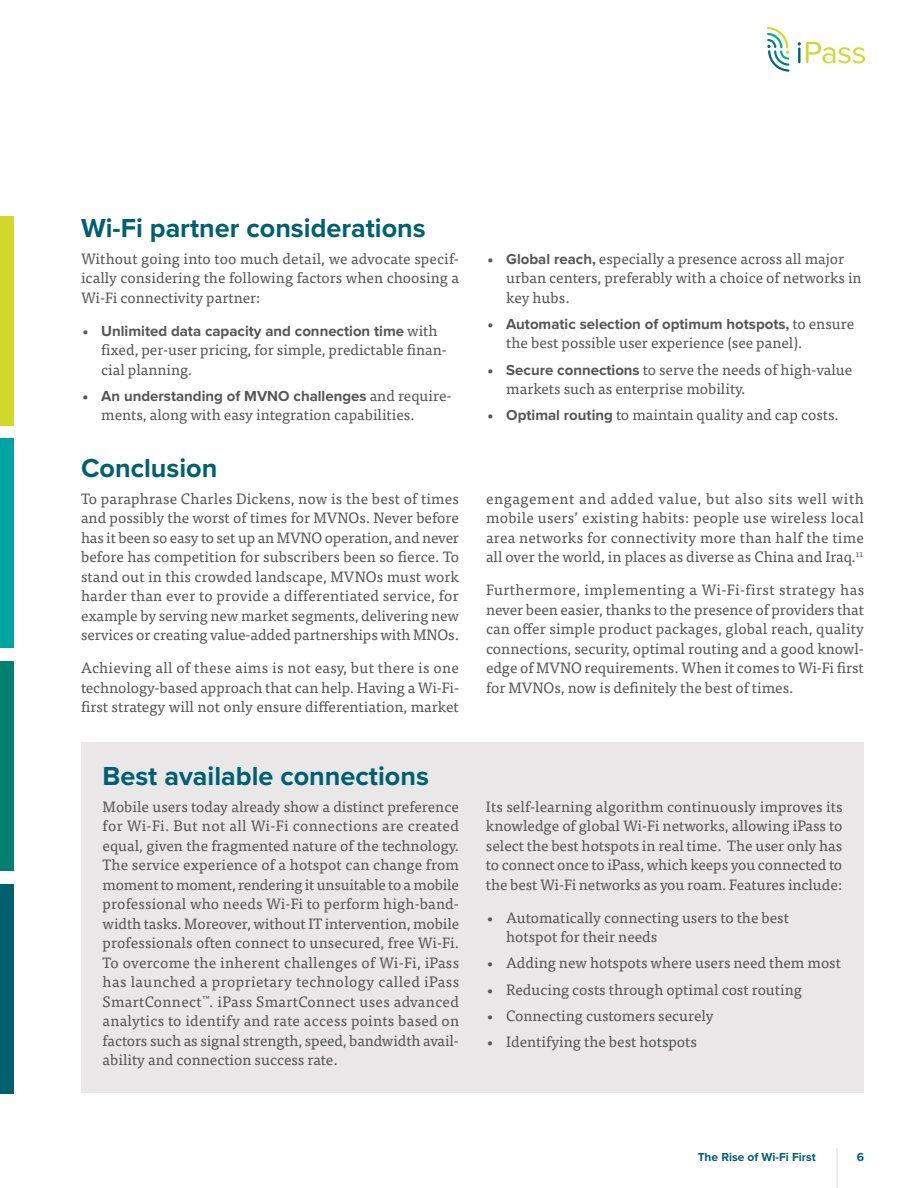
<style>
.page{position:relative;width:918px;height:1188px;background:#fff}
.page>*{position:absolute;margin:0;border:0;box-sizing:border-box;transform-origin:0 0}
.t1{font:700 27px "Proxima Nova";color:#00606f}
.t2{font:15px/19.5px "Tisa Pro";color:#555656;text-align:justify}
.t3{font:700 15px "Proxima Nova";color:#555656}
.t4{font:700 12px "Proxima Nova";color:#00606f}
.s1{font-family:"Tisa Pro";font-weight:400}
.s2{font-family:"Proxima Nova";font-weight:700}
</style>
<div class="page">
<svg style="left:798px;top:42px;width:67px;height:21px"></svg>
<svg style="left:767px;top:27px;width:23px;height:45px"></svg>
<hr style="left:836px;top:1148px;width:2px;height:40px;background:#e9e7e7">
<div style="left:0;top:216px;width:14px;height:209px;background:#d1d829"></div>
<div style="left:0;top:439px;width:14px;height:209px;background:#00a5a1"></div>
<div style="left:0;top:662px;width:14px;height:209px;background:#008071"></div>
<div style="left:0;top:884px;width:14px;height:210px;background:#00606f"></div>
<div style="left:81px;top:742px;width:783px;height:352px;background:#e9e7e7"></div>
<h1 class="t1" style="left:81px;top:212px;width:346px">Wi-Fi partner considerations</h1>
<p class="t2" style="left:81px;top:248px;width:380px">Without going into too much detail, we advocate specif&shy;ically considering the following factors when choosing a Wi-Fi connectivity partner:</p>
<p class="t3" style="left:81px;top:322px;width:358px"><span class="s1">•</span> Unlimited data capacity and connection time <span class="s1">with</span></p>
<p class="t2" style="left:101px;top:339px;width:347px">fixed, per-user pricing, for simple, predictable finan&shy;cial planning.</p>
<p class="t3" style="left:81px;top:387px;width:372px"><span class="s1">•</span> An understanding of MVNO challenges <span class="s1">and require-</span></p>
<p class="t2" style="left:101px;top:404px;width:315px">ments, along with easy integration capabilities.</p>
<h1 class="t1" style="left:81px;top:452px;width:138px">Conclusion</h1>
<p class="t2" style="left:81px;top:488px;width:380px">To paraphrase Charles Dickens, now is the best of times and possibly the worst of times for MVNOs. Never before has it been so easy to set up an MVNO operation, and never before has competition for subscribers been so fierce. To stand out in this crowded landscape, MVNOs must work harder than ever to provide a differentiated service, for example by serving new market segments, delivering new services or creating value-added partnerships with MNOs.</p>
<p class="t2" style="left:81px;top:657px;width:380px">Achieving all of these aims is not easy, but there is one technology-based approach that can help. Having a Wi-Fi&shy;first strategy will not only ensure differentiation, market</p>
<p class="t2" style="left:506px;top:248px;width:357px;text-align:left;text-indent:-20px">• <span class="s2">Global reach,</span> especially a presence across all major urban centers, preferably with a choice of networks in key hubs.</p>
<p class="t3" style="left:486px;top:315px;width:370px"><span class="s1">•</span> Automatic selection of optimum hotspots, <span class="s1">to ensure</span></p>
<p class="t2" style="left:506px;top:332px;width:298px">the best possible user experience (see panel).</p>
<p class="t2" style="left:506px;top:359px;width:348px;text-indent:-20px">• <span class="s2">Secure connections</span> to serve the needs of high-value markets such as enterprise mobility.</p>
<p class="t2" style="left:486px;top:404px;width:354px">• <span class="s2">Optimal routing</span> to maintain quality and cap costs.</p>
<p class="t2" style="left:486px;top:488px;width:380px">engagement and added value, but also sits well with mobile users’ existing habits: people use wireless local area networks for connectivity more than half the time all over the world, in places as diverse as China and Iraq.<sup>11</sup></p>
<p class="t2" style="left:486px;top:579px;width:380px">Furthermore, implementing a Wi-Fi-first strategy has never been easier, thanks to the presence of providers that can offer simple product packages, global reach, quality connections, security, optimal routing and a good knowl&shy;edge of MVNO requirements. When it comes to Wi-Fi first for MVNOs, now is definitely the best of times.</p>
<h1 class="t1" style="left:103px;top:760px;width:328px">Best available connections</h1>
<p class="t2" style="left:103px;top:796px;width:358px">Mobile users today already show a distinct preference for Wi-Fi. But not all Wi-Fi connections are created equal, given the fragmented nature of the technology.<br>The service experience of a hotspot can change from moment to moment, rendering it unsuitable to a mobile professional who needs Wi-Fi to perform high-band&shy;width tasks. Moreover, without IT intervention, mobile professionals often connect to unsecured, free Wi-Fi.<br>To overcome the inherent challenges of Wi-Fi, iPass has launched a proprietary technology called iPass SmartConnect<sup>™</sup>. iPass SmartConnect uses advanced analytics to identify and rate access points based on factors such as signal strength, speed, bandwidth avail&shy;ability and connection success rate.</p>
<p class="t2" style="left:486px;top:796px;width:358px">Its self-learning algorithm continuously improves its knowledge of global Wi-Fi networks, allowing iPass to select the best hotspots in real time. The user only has to connect once to iPass, which keeps you connected to the best Wi-Fi networks as you roam. Features include:</p>
<p class="t2" style="left:506px;top:907px;width:284px;text-indent:-20px">• Automatically connecting users to the best hotspot for their needs</p>
<p class="t2" style="left:486px;top:953px;width:357px">• Adding new hotspots where users need them most</p>
<p class="t2" style="left:486px;top:979px;width:317px">• Reducing costs through optimal cost routing</p>
<p class="t2" style="left:486px;top:1005px;width:229px">• Connecting customers securely</p>
<p class="t2" style="left:486px;top:1031px;width:212px">• Identifying the best hotspots</p>
<p class="t4" style="left:698px;top:1150px;width:120px">The Rise of Wi-Fi First</p>
<p class="t4" style="left:857px;top:1150px;width:9px">6</p>
</div>
